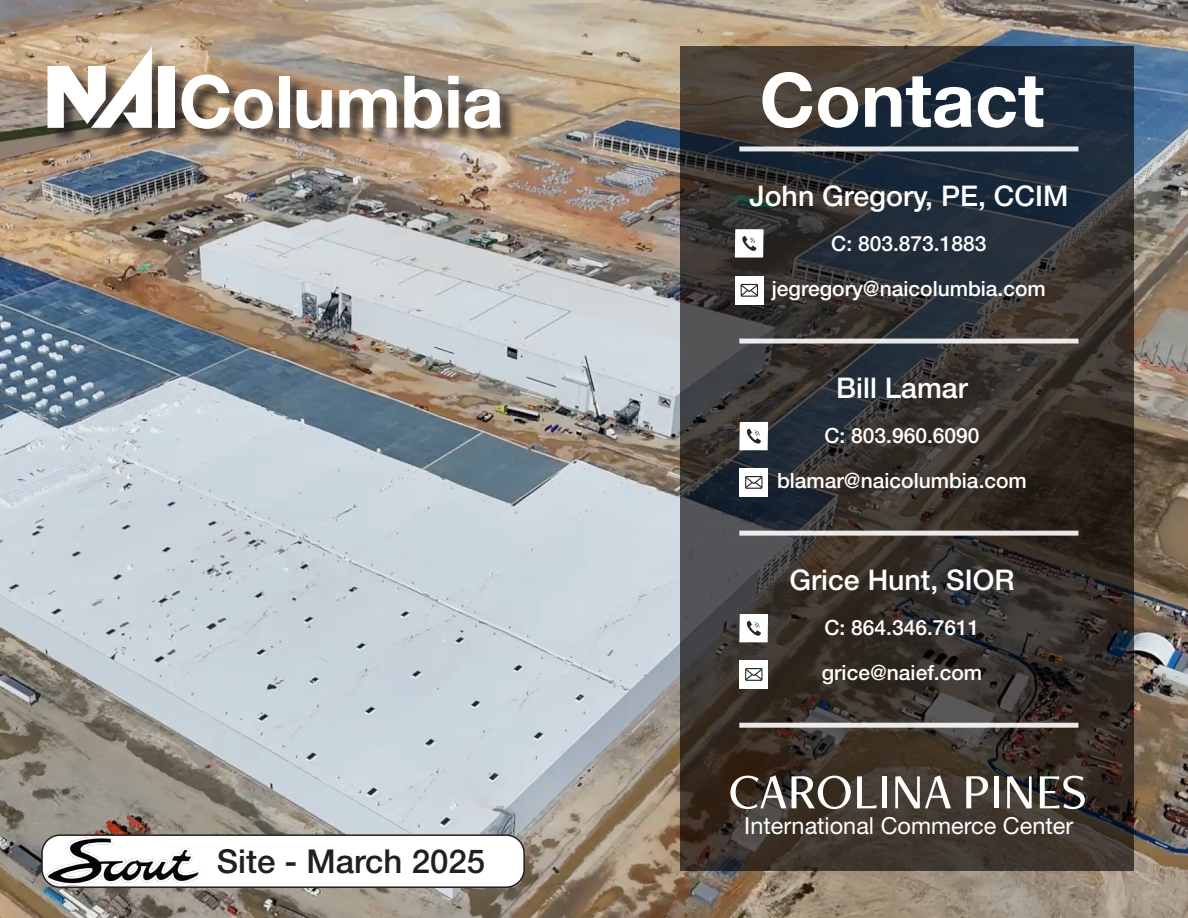
<style>
.page{position:relative;width:1188px;height:918px;background:#fff}
.page>*{position:absolute;margin:0;border:0;box-sizing:border-box;transform-origin:0 0}
.t1{font:700 75px "Helvetica Neue LT Std";color:#fff}
.t2{font:500 51.15px "Freight Neo Pro";color:#fff}
.t3{font:500 33px "Helvetica Neue LT Std";color:#231f20}
.t4{font:500 28.5px "Helvetica Neue LT Std";color:#fff}
.t5{font:23.4px "Helvetica Neue LT Std";color:#fff}
.t6{font:500 21px "Helvetica Neue LT Std";color:#fff}
</style>
<div class="page">
<img style="left:0;top:0;width:1188px;height:918px">
<svg style="left:680px;top:47px;width:454px;height:824px;background:#333130"></svg>
<div style="left:50px;top:50px;width:467px;height:96px;background:#231f20;opacity:.75"></div>
<svg style="left:48px;top:45px;width:225px;height:84px"></svg>
<div style="left:279px;top:76px;width:10px;height:52px;background:#fff"></div>
<svg style="left:297px;top:90px;width:35px;height:39px"></svg>
<svg style="left:339px;top:89px;width:58px;height:39px"></svg>
<svg style="left:404px;top:76px;width:38px;height:53px"></svg>
<svg style="left:448px;top:76px;width:53px;height:53px"></svg>
<div style="left:739px;top:146px;width:339px;height:5px;background:#e7e9ea"></div>
<div style="left:739px;top:339px;width:339px;height:5px;background:#ebeaea"></div>
<div style="left:739px;top:531px;width:339px;height:5px;background:#eae9e9"></div>
<div style="left:739px;top:723px;width:339px;height:5px;background:#ecebeb"></div>
<div style="left:735px;top:276px;width:28px;height:29px;background:#fff"></div>
<svg style="left:741px;top:284px;width:17px;height:13px"></svg>
<div style="left:735px;top:229px;width:29px;height:29px;background:#fff"></div>
<svg style="left:742px;top:236px;width:15px;height:15px"></svg>
<div style="left:739px;top:422px;width:29px;height:28px;background:#fff"></div>
<svg style="left:747px;top:429px;width:14px;height:15px"></svg>
<div style="left:739px;top:468px;width:29px;height:29px;background:#fff"></div>
<svg style="left:745px;top:476px;width:17px;height:13px"></svg>
<div style="left:739px;top:614px;width:29px;height:28px;background:#fff"></div>
<svg style="left:747px;top:621px;width:14px;height:15px"></svg>
<div style="left:739px;top:660px;width:29px;height:29px;background:#fff"></div>
<svg style="left:745px;top:668px;width:17px;height:13px"></svg>
<div style="left:42px;top:835px;width:482px;height:52px;background:#fff;border-radius:18px"></div>
<div style="left:41px;top:834px;width:484px;height:54px;border:2px solid #231f20;border-radius:18px"></div>
<img style="left:46px;top:833px;width:155px;height:54px">
<p class="t3" style="left:217px;top:842px;width:270px">Site - March 2025</p>
<p class="t1" style="left:760px;top:54px;width:286px">Contact</p>
<p class="t4" style="left:749px;top:178px;width:320px">John Gregory, PE, CCIM</p>
<p class="t6" style="left:831px;top:231px;width:157px">C: 803.873.1883</p>
<p class="t6" style="left:772px;top:276px;width:275px">jegregory@naicolumbia.com</p>
<p class="t4" style="left:836px;top:371px;width:133px">Bill Lamar</p>
<p class="t6" style="left:824px;top:423px;width:157px">C: 803.960.6090</p>
<p class="t6" style="left:777px;top:468px;width:251px">blamar@naicolumbia.com</p>
<p class="t4" style="left:790px;top:563px;width:226px">Grice Hunt, SIOR</p>
<p class="t6" style="left:824px;top:615px;width:157px">C: 864.346.7611</p>
<p class="t6" style="left:822px;top:660px;width:162px">grice@naief.com</p>
<p class="t2" style="left:728px;top:757px;width:361px">CAROLINA PINES</p>
<p class="t5" style="left:744px;top:811px;width:330px">International Commerce Center</p>
</div>
